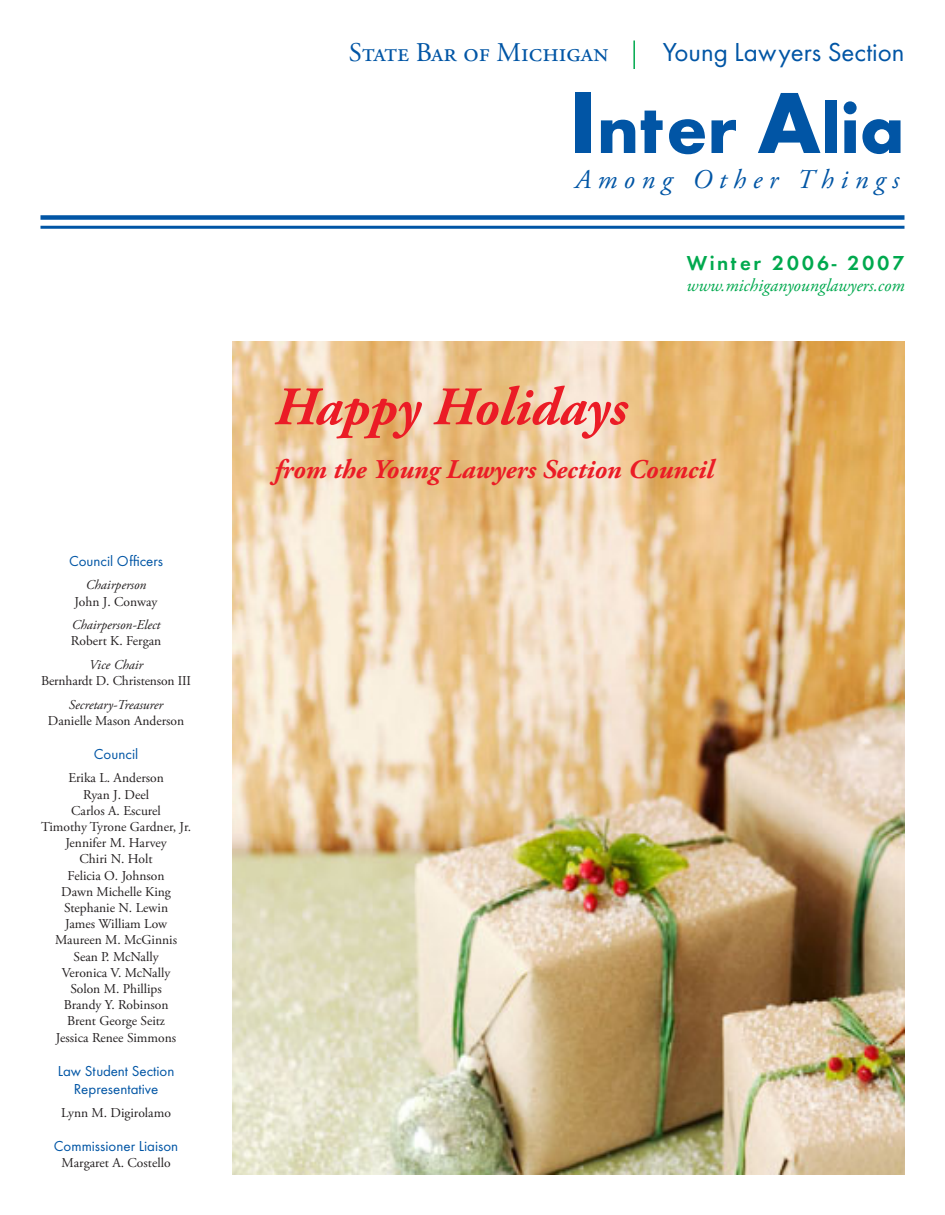
<style>
.page{position:relative;width:945px;height:1215px;background:#fff}
.page>*{position:absolute;margin:0;border:0;box-sizing:border-box;transform-origin:0 0}
.t1{font:72px "Futura Bold DTC";color:#0155a5}
.t2{font:italic 700 54px "Adobe Garamond Pro";color:#eb1c26}
.t3{font:italic 700 27px "Adobe Garamond Pro";color:#eb1c26}
.t4{font:27px "Futura Book DTC";color:#0155a5}
.t5{font:27px "Adobe Garamond Regular SC";color:#0155a5}
.t6{font:italic 27px "Adobe Garamond Pro";letter-spacing:.25em;color:#0155a5}
.t7{font:21px "Futura Demi Bold DTC";letter-spacing:.12em;color:#00a94e}
.t8{font:italic 18px "Adobe Garamond Pro";color:#00a94e}
.t9{font:15px/18px "Futura Book DTC";color:#0155a5;text-align:center}
.t10{font:13.5px/16.2px "Adobe Garamond Pro";color:#231f20;text-align:center}
.t11{font:italic 13.5px "Adobe Garamond Pro";color:#231f20}
.s1{font-size:90px}
</style>
<div class="page">
<hr style="left:633px;top:40px;width:2px;height:29px;background:#00a94e">
<div style="left:40px;top:215px;width:864px;height:5px;background:#0155a5"></div>
<hr style="left:40px;top:226px;width:864px;height:3px;background:#0155a5">
<img style="left:233px;top:342px;width:671px;height:832px">
<p class="t9" style="left:69px;top:552px;width:96px">Council Officers</p>
<p class="t11" style="left:86px;top:577px;width:62px">Chairperson</p>
<p class="t10" style="left:75px;top:594px;width:84px">John J. Conway</p>
<p class="t11" style="left:72px;top:617px;width:90px">Chairperson-Elect</p>
<p class="t10" style="left:71px;top:634px;width:92px">Robert K. Fergan</p>
<p class="t11" style="left:89px;top:657px;width:56px">Vice Chair</p>
<p class="t10" style="left:41px;top:673px;width:152px">Bernhardt D. Christenson III</p>
<p class="t11" style="left:69px;top:697px;width:96px">Secretary-Treasurer</p>
<p class="t10" style="left:48px;top:713px;width:138px">Danielle Mason Anderson</p>
<p class="t9" style="left:94px;top:745px;width:46px">Council</p>
<p class="t10" style="left:41px;top:770px;width:152px">Erika L. Anderson<br>Ryan J. Deel<br>Carlos A. Escurel<br>Timothy Tyrone Gardner, Jr.<br>Jennifer M. Harvey<br>Chiri N. Holt<br>Felicia O. Johnson<br>Dawn Michelle King<br>Stephanie N. Lewin<br>James William Low<br>Maureen M. McGinnis<br>Sean P. McNally<br>Veronica V. McNally<br>Solon M. Phillips<br>Brandy Y. Robinson<br>Brent George Seitz<br>Jessica Renee Simmons</p>
<p class="t9" style="left:58px;top:1062px;width:118px">Law Student Section<br>Representative</p>
<p class="t10" style="left:61px;top:1105px;width:111px">Lynn M. Digirolamo</p>
<p class="t9" style="left:54px;top:1137px;width:126px">Commissioner Liaison</p>
<p class="t10" style="left:62px;top:1155px;width:110px">Margaret A. Costello</p>
<h3 class="t5" style="left:349px;top:38px;width:261px">State Bar of Michigan</h3>
<h3 class="t4" style="left:663px;top:37px;width:243px">Young Lawyers Section</h3>
<h1 class="t1" style="left:569px;top:86px;width:337px"><span class="s1">I</span>nter <span class="s1">A</span>lia</h1>
<h3 class="t6" style="left:575px;top:163px;width:325px">Among Other Things</h3>
<h3 class="t7" style="left:687px;top:250px;width:219px">Winter 2006- 2007</h3>
<h3 class="t8" style="left:687px;top:275px;width:219px">www.michiganyounglawyers.com</h3>
<h2 class="t2" style="left:274px;top:376px;width:354px">Happy Holidays</h2>
<h3 class="t3" style="left:274px;top:454px;width:441px">from the Young Lawyers Section Council</h3>
</div>
